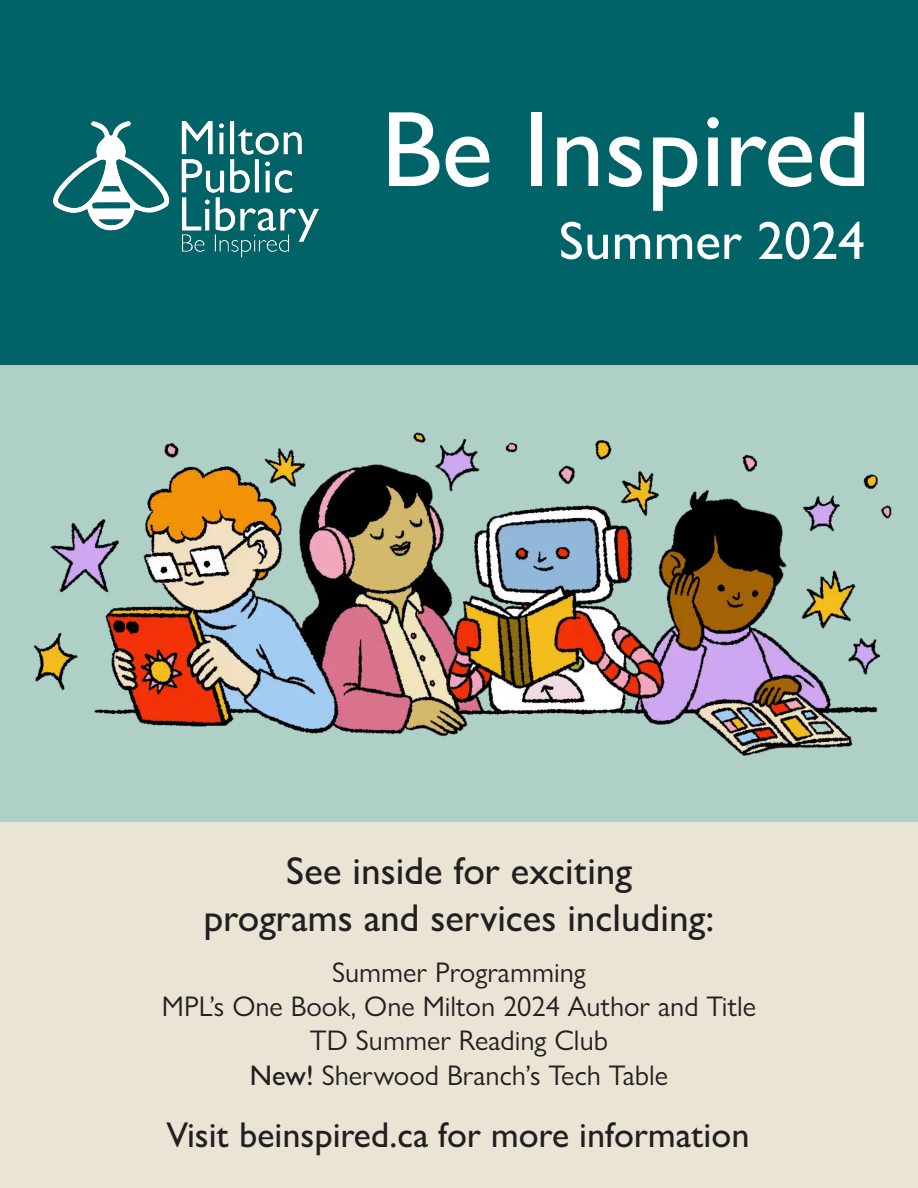
<style>
.page{position:relative;width:918px;height:1188px;background:#e9e4d4}
.page>*{position:absolute;margin:0;border:0;box-sizing:border-box;transform-origin:0 0}
.t1{font:500 108px "Gill Sans Nova";color:#fff}
.t2{font:500 54px "Gill Sans Nova";color:#fff}
.t3{font:500 39px "Gill Sans Nova";color:#231f20}
.t4{font:500 36px "Gill Sans Nova";color:#231f20}
.t5{font:28.5px "Gill Sans Nova";color:#231f20}
.s1{font-weight:500}
</style>
<div class="page">
<div style="left:0;top:0;width:918px;height:365px;background:#006368"></div>
<img style="left:11px;top:365px;width:907px;height:456px">
<img style="left:53px;top:121px;width:266px;height:136px">
<p class="t1" style="left:381px;top:83px;width:492px">Be Inspired</p>
<p class="t2" style="left:559px;top:208px;width:308px">Summer 2024</p>
<p class="t3" style="left:286px;top:847px;width:348px">See inside for exciting</p>
<p class="t3" style="left:204px;top:894px;width:512px">programs and services including:</p>
<p class="t5" style="left:332px;top:955px;width:255px">Summer Programming</p>
<p class="t5" style="left:162px;top:989px;width:596px">MPL’s One Book, One Milton 2024 Author and Title</p>
<p class="t5" style="left:310px;top:1023px;width:300px">TD Summer Reading Club</p>
<p class="t5" style="left:250px;top:1058px;width:420px"><span class="s1">New!</span> Sherwood Branch’s Tech Table</p>
<p class="t4" style="left:166px;top:1113px;width:585px">Visit beinspired.ca for more information</p>
</div>
